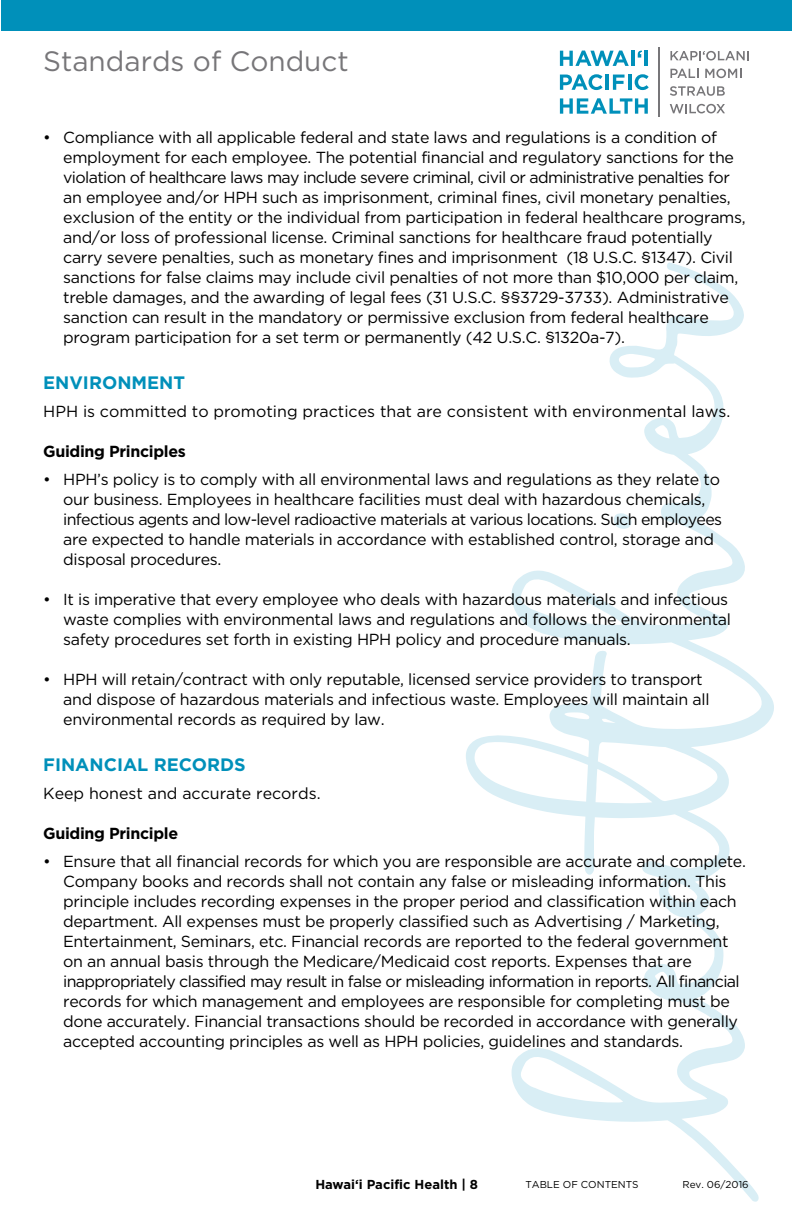
<style>
.page{position:relative;width:792px;height:1224px;background:#fff}
.page>*{position:absolute;margin:0;border:0;box-sizing:border-box;transform-origin:0 0}
.t1{font:28px "Gotham";color:#777679}
.t2{font:700 18px "Gotham";color:#0090ba}
.t3{font:16px/20px "Gotham";letter-spacing:-.02em;color:#000}
.t4{font:16px "Gotham";color:#000}
.t5{font:700 16px "Gotham";letter-spacing:-.02em;color:#000}
.t6{font:700 13px "Gotham";color:#000}
.t7{font:10px "Gotham";color:#000}
</style>
<div class="page">
<svg style="left:466px;top:262px;width:308px;height:940px"></svg>
<svg style="left:614px;top:513px;width:17px;height:16px"></svg>
<svg style="left:670px;top:51px;width:79px;height:9px"></svg>
<svg style="left:670px;top:69px;width:29px;height:9px"></svg>
<svg style="left:705px;top:69px;width:36px;height:9px"></svg>
<svg style="left:670px;top:86px;width:55px;height:10px"></svg>
<svg style="left:670px;top:104px;width:55px;height:9px"></svg>
<svg style="left:560px;top:51px;width:69px;height:15px"></svg>
<hr style="left:631px;top:51px;width:4px;height:15px;background:#0090ba">
<svg style="left:638px;top:51px;width:4px;height:7px"></svg>
<hr style="left:645px;top:51px;width:3px;height:15px;background:#0090ba">
<svg style="left:560px;top:74px;width:43px;height:16px"></svg>
<hr style="left:606px;top:75px;width:3px;height:15px;background:#0090ba">
<svg style="left:613px;top:75px;width:12px;height:15px"></svg>
<hr style="left:628px;top:75px;width:3px;height:15px;background:#0090ba">
<svg style="left:635px;top:74px;width:14px;height:16px"></svg>
<svg style="left:560px;top:98px;width:88px;height:16px"></svg>
<hr style="left:659px;top:48px;width:1px;height:69px;background:#777679">
<div style="left:1px;top:0;width:791px;height:31px;background:#0090ba"></div>
<h1 class="t1" style="left:43px;top:46px;width:307px">Standards of Conduct</h1>
<p class="t3" style="left:63px;top:127px;width:684px;text-indent:-20px">• Compliance with all applicable federal and state laws and regulations is a condition of employment for each employee. The potential financial and regulatory sanctions for the violation of healthcare laws may include severe criminal, civil or administrative penalties for an employee and/or HPH such as imprisonment, criminal fines, civil monetary penalties, exclusion of the entity or the individual from participation in federal healthcare programs, and/or loss of professional license. Criminal sanctions for healthcare fraud potentially carry severe penalties, such as monetary fines and imprisonment (18 U.S.C. §1347). Civil sanctions for false claims may include civil penalties of not more than $10,000 per claim, treble damages, and the awarding of legal fees (31 U.S.C. §§3729-3733). Administrative sanction can result in the mandatory or permissive exclusion from federal healthcare program participation for a set term or permanently (42 U.S.C. §1320a-7).</p>
<p class="t2" style="left:43px;top:372px;width:143px">ENVIRONMENT</p>
<p class="t4" style="left:43px;top:403px;width:686px">HPH is committed to promoting practices that are consistent with environmental laws.</p>
<p class="t5" style="left:43px;top:442px;width:144px">Guiding Principles</p>
<p class="t3" style="left:63px;top:469px;width:661px;text-indent:-20px">• HPH’s policy is to comply with all environmental laws and regulations as they relate to our business. Employees in healthcare facilities must deal with hazardous chemicals, infectious agents and low-level radioactive materials at various locations. Such employees are expected to handle materials in accordance with established control, storage and disposal procedures.</p>
<p class="t3" style="left:63px;top:589px;width:669px;text-indent:-20px">• It is imperative that every employee who deals with hazardous materials and infectious waste complies with environmental laws and regulations and follows the environmental safety procedures set forth in existing HPH policy and procedure manuals.</p>
<p class="t3" style="left:63px;top:669px;width:648px;text-indent:-20px">• HPH will retain/contract with only reputable, licensed service providers to transport and dispose of hazardous materials and infectious waste. Employees will maintain all environmental records as required by law.</p>
<p class="t2" style="left:43px;top:754px;width:204px">FINANCIAL RECORDS</p>
<p class="t4" style="left:43px;top:785px;width:277px">Keep honest and accurate records.</p>
<p class="t5" style="left:43px;top:824px;width:137px">Guiding Principle</p>
<p class="t3" style="left:63px;top:851px;width:684px;text-indent:-20px">• Ensure that all financial records for which you are responsible are accurate and complete.<br>Company books and records shall not contain any false or misleading information. This principle includes recording expenses in the proper period and classification within each department. All expenses must be properly classified such as Advertising / Marketing, Entertainment, Seminars, etc. Financial records are reported to the federal government on an annual basis through the Medicare/Medicaid cost reports. Expenses that are inappropriately classified may result in false or misleading information in reports. All financial records for which management and employees are responsible for completing must be done accurately. Financial transactions should be recorded in accordance with generally accepted accounting principles as well as HPH policies, guidelines and standards.</p>
<p class="t6" style="left:315px;top:1177px;width:164px">Hawai‘i Pacific Health | 8</p>
<p class="t7" style="left:682px;top:1179px;width:68px">Rev. 06/2016</p>
<p class="t7" style="left:525px;top:1179px;width:115px">TABLE OF CONTENTS</p>
</div>
